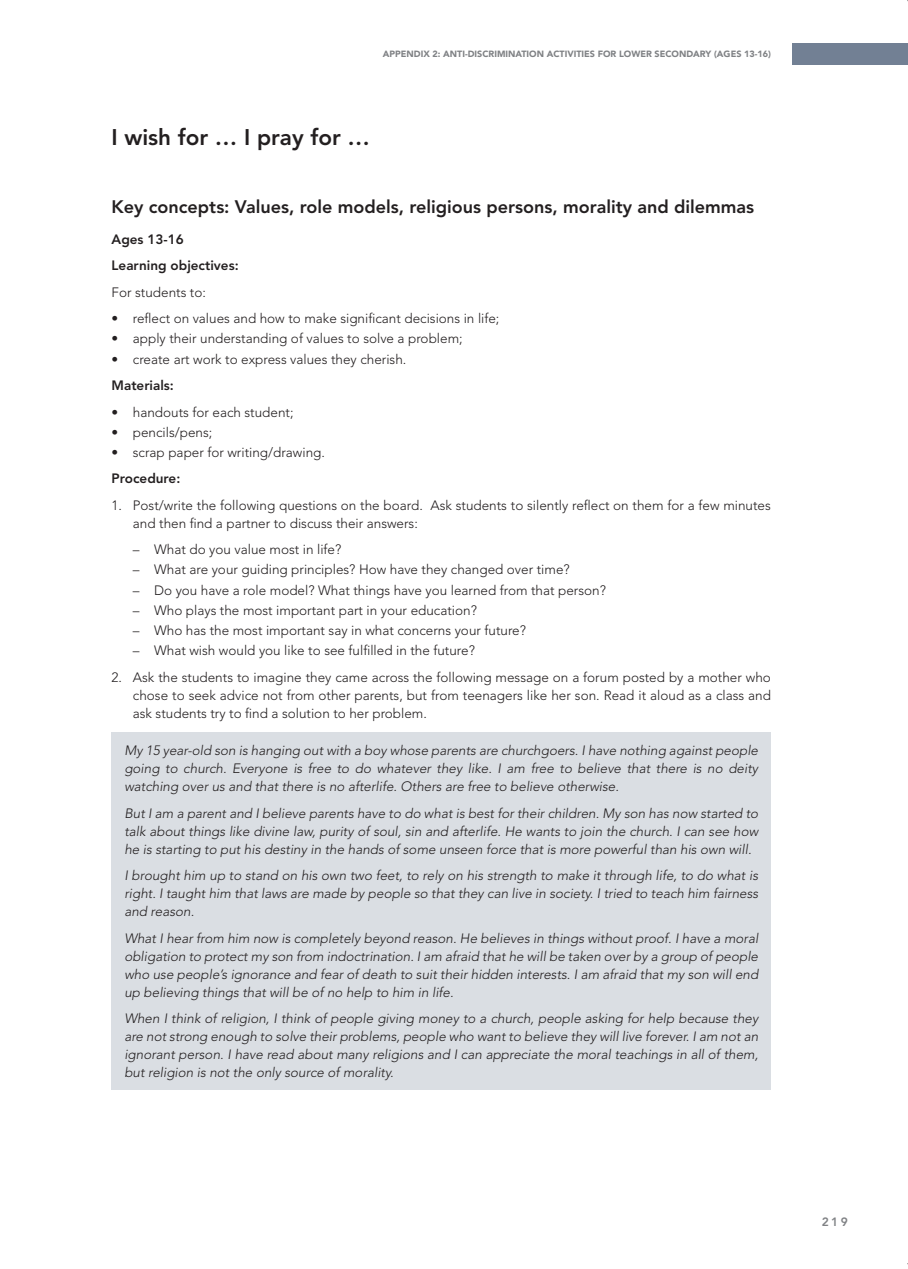
<style>
.page{position:relative;width:908px;height:1269px;background:#fff}
.page>*{position:absolute;margin:0;border:0;box-sizing:border-box;transform-origin:0 0}
.t1{font:800 22.5px "Avenir LT Std";color:#231f20}
.t2{font:800 18px "Avenir LT Std";color:#231f20}
.t3{font:italic 300 13.5px/18px "Avenir LT Std";color:#231f20;text-align:justify}
.t4{font:300 13.5px/18px "Avenir LT Std";color:#231f20}
.t5{font:800 13.5px/26.5px "Avenir LT Std";color:#231f20}
.t6{font:800 12px "Avenir LT Std";color:#808285}
.t7{font:900 9px "Avenir LT Std";color:#808285}
</style>
<div class="page">
<div style="left:792px;top:43px;width:116px;height:21px;background:#728094"></div>
<div style="left:112px;top:732px;width:659px;height:358px;background:#dadee3"></div>
<p class="t7" style="left:383px;top:49px;width:389px">APPENDIX 2: ANTI-DISCRIMINATION ACTIVITIES FOR LOWER SECONDARY (AGES 13-16)</p>
<h1 class="t1" style="left:112px;top:124px;width:260px">I wish for … I pray for …</h1>
<h2 class="t2" style="left:112px;top:196px;width:644px">Key concepts: Values, role models, religious persons, morality and dilemmas</h2>
<p class="t5" style="left:112px;top:226px;width:129px">Ages 13-16<br>Learning objectives:</p>
<p class="t4" style="left:112px;top:283px;width:96px">For students to:</p>
<p class="t4" style="left:112px;top:310px;width:389px">• reflect on values and how to make significant decisions in life;</p>
<p class="t4" style="left:112px;top:330px;width:352px">• apply their understanding of values to solve a problem;</p>
<p class="t4" style="left:112px;top:350px;width:296px">• create art work to express values they cherish.</p>
<p class="t5" style="left:112px;top:372px;width:64px">Materials:</p>
<p class="t4" style="left:112px;top:403px;width:183px">• handouts for each student;</p>
<p class="t4" style="left:112px;top:423px;width:102px">• pencils/pens;</p>
<p class="t4" style="left:112px;top:443px;width:215px">• scrap paper for writing/drawing.</p>
<p class="t5" style="left:112px;top:465px;width:70px">Procedure:</p>
<p class="t4" style="left:133px;top:496px;width:639px;text-indent:-21px">1. Post/write the following questions on the board. Ask students to silently reflect on them for a few minutes and then find a partner to discuss their answers:</p>
<p class="t4" style="left:133px;top:541px;width:210px">– What do you value most in life?</p>
<p class="t4" style="left:133px;top:561px;width:438px">– What are your guiding principles? How have they changed over time?</p>
<p class="t4" style="left:133px;top:581px;width:474px">– Do you have a role model? What things have you learned from that person?</p>
<p class="t4" style="left:133px;top:601px;width:345px">– Who plays the most important part in your education?</p>
<p class="t4" style="left:133px;top:621px;width:394px">– Who has the most important say in what concerns your future?</p>
<p class="t4" style="left:133px;top:641px;width:343px">– What wish would you like to see fulfilled in the future?</p>
<p class="t4" style="left:133px;top:668px;width:639px;text-align:justify;text-indent:-21px">2. Ask the students to imagine they came across the following message on a forum posted by a mother who chose to seek advice not from other parents, but from teenagers like her son. Read it aloud as a class and ask students try to find a solution to her problem.</p>
<p class="t3" style="left:124px;top:741px;width:635px">My 15 year-old son is hanging out with a boy whose parents are churchgoers. I have nothing against people going to church. Everyone is free to do whatever they like. I am free to believe that there is no deity watching over us and that there is no afterlife. Others are free to believe otherwise.</p>
<p class="t3" style="left:124px;top:804px;width:635px">But I am a parent and I believe parents have to do what is best for their children. My son has now started to talk about things like divine law, purity of soul, sin and afterlife. He wants to join the church. I can see how he is starting to put his destiny in the hands of some unseen force that is more powerful than his own will.</p>
<p class="t3" style="left:124px;top:866px;width:635px">I brought him up to stand on his own two feet, to rely on his strength to make it through life, to do what is right. I taught him that laws are made by people so that they can live in society. I tried to teach him fairness and reason.</p>
<p class="t3" style="left:124px;top:929px;width:635px">What I hear from him now is completely beyond reason. He believes in things without proof. I have a moral obligation to protect my son from indoctrination. I am afraid that he will be taken over by a group of people who use people’s ignorance and fear of death to suit their hidden interests. I am afraid that my son will end up believing things that will be of no help to him in life.</p>
<p class="t3" style="left:124px;top:1009px;width:635px">When I think of religion, I think of people giving money to a church, people asking for help because they are not strong enough to solve their problems, people who want to believe they will live forever. I am not an ignorant person. I have read about many religions and I can appreciate the moral teachings in all of them, but religion is not the only source of morality.</p>
<p class="t6" style="left:821px;top:1214px;width:28px">219</p>
</div>
